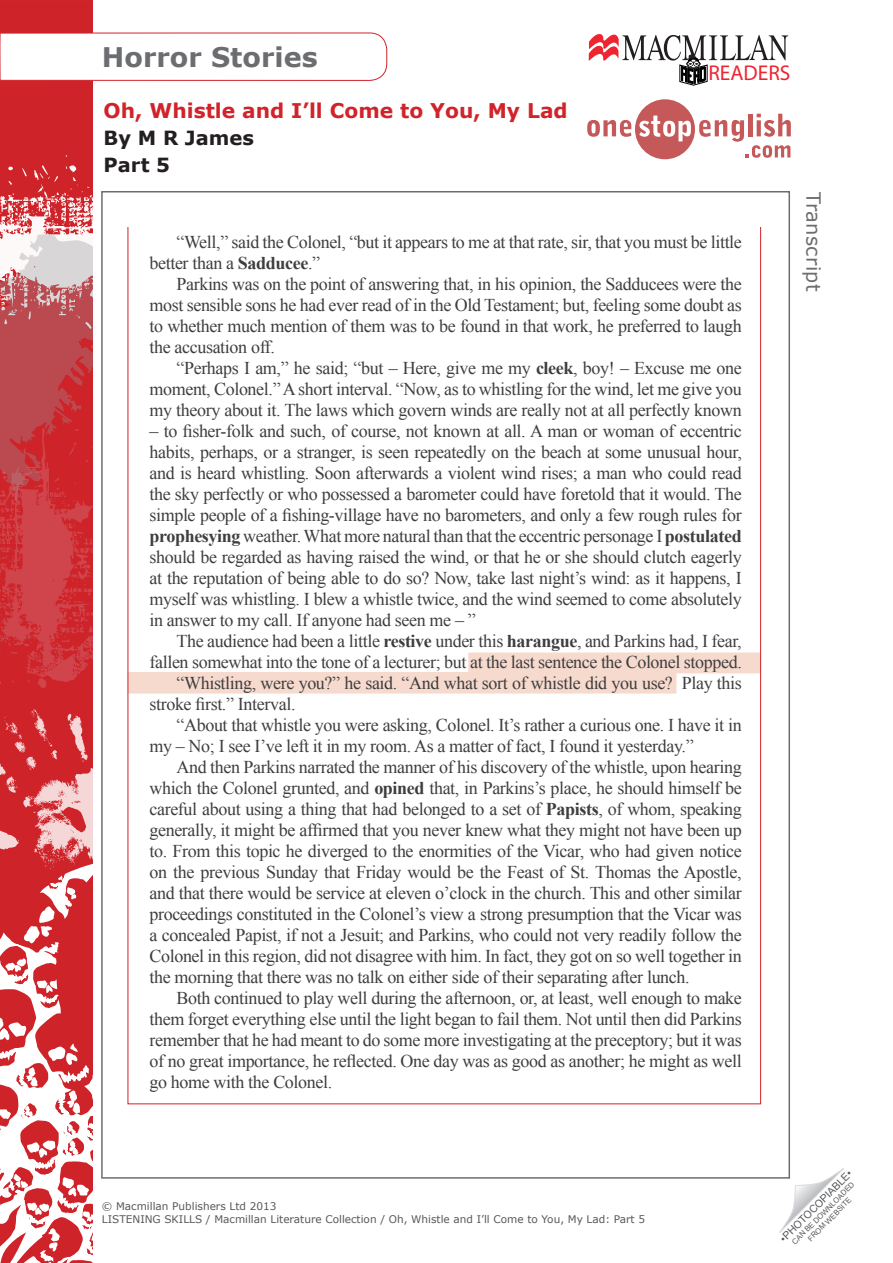
<style>
.page{position:relative;width:893px;height:1263px;background:#fff}
.page>*{position:absolute;margin:0;border:0;box-sizing:border-box;transform-origin:0 0}
.t1{font:700 27px "Verdana";color:#6c6d70}
.t2{font:21.45px "Myriad Pro";color:#ee2531}
.t3{font:700 20.25px "Verdana";color:#d1232a}
.H2b{font:700 19.5px "Verdana";color:#231f20}
.t4{font:19.5px "Verdana";letter-spacing:.02em;color:#6c6d70}
.Transcript{font:18px/21px "Times New Roman";letter-spacing:-.02em;color:#3e3e3f;text-align:justify}
.t5{font:10.5px/13.5px "Verdana";color:#57585a}
.t6{font:10.5px "Arial";color:#57585a}
.t7{font:7.5px "Arial";color:#57585a}
.s1{font-weight:700}
</style>
<div class="page">
<svg style="left:587px;top:99px;width:204px;height:60px"></svg>
<svg style="left:589px;top:34px;width:199px;height:51px"></svg>
<div style="left:0;top:2px;width:92px;height:1261px;background:#cf232a"></div>
<svg style="left:0;top:709px;width:92px;height:554px"></svg>
<svg style="left:0;top:155px;width:92px;height:533px"></svg>
<svg style="left:130px;top:652px;width:629px;height:41px"></svg>
<svg style="left:779px;top:1168px;width:65px;height:65px"></svg>
<svg style="left:0;top:32px;width:387px;height:49px"></svg>
<h1 class="t1" style="left:102px;top:38px;width:217px">Horror Stories</h1>
<h2 class="t3" style="left:104px;top:96px;width:465px">Oh, Whistle and I’ll Come to You, My Lad</h2>
<p class="H2b" style="left:104px;top:124px;width:152px">By M R James</p>
<p class="H2b" style="left:104px;top:151px;width:68px">Part 5</p>
<p class="t2" style="left:708px;top:60px;width:84px">READERS</p>
<p class="Transcript" style="left:149px;top:231px;width:594px;text-indent:27px">“Well,” said the Colonel, “but it appears to me at that rate, sir, that you must be little better than a <span class="s1">Sadducee</span>.”</p>
<p class="Transcript" style="left:149px;top:273px;width:594px;text-indent:27px">Parkins was on the point of answering that, in his opinion, the Sadducees were the most sensible sons he had ever read of in the Old Testament; but, feeling some doubt as to whether much mention of them was to be found in that work, he preferred to laugh the accusation off.</p>
<p class="Transcript" style="left:149px;top:357px;width:594px;text-indent:27px">“Perhaps I am,” he said; “but – Here, give me my <span class="s1">cleek</span>, boy! – Excuse me one moment, Colonel.” A short interval. “Now, as to whistling for the wind, let me give you my theory about it. The laws which govern winds are really not at all perfectly known</p>
<p class="Transcript" style="left:149px;top:420px;width:594px">– to fisher-folk and such, of course, not known at all. A man or woman of eccentric habits, perhaps, or a stranger, is seen repeatedly on the beach at some unusual hour, and is heard whistling. Soon afterwards a violent wind rises; a man who could read the sky perfectly or who possessed a barometer could have foretold that it would. The simple people of a fishing-village have no barometers, and only a few rough rules for <span class="s1">prophesying</span> weather. What more natural than that the eccentric personage I <span class="s1">postulated </span>should be regarded as having raised the wind, or that he or she should clutch eagerly at the reputation of being able to do so? Now, take last night’s wind: as it happens, I myself was whistling. I blew a whistle twice, and the wind seemed to come absolutely in answer to my call. If anyone had seen me – ”</p>
<p class="Transcript" style="left:149px;top:630px;width:594px;text-align:right">The audience had been a little <span class="s1">restive</span> under this <span class="s1">harangue</span>, and Parkins had, I fear, fallen somewhat into the tone of a lecturer; but at the last sentence the Colonel stopped.</p>
<p class="Transcript" style="left:149px;top:672px;width:594px;text-indent:27px">“Whistling, were you?” he said. “And what sort of whistle did you use? Play this stroke first.” Interval.</p>
<p class="Transcript" style="left:149px;top:714px;width:594px;text-indent:27px">“About that whistle you were asking, Colonel. It’s rather a curious one. I have it in my – No; I see I’ve left it in my room. As a matter of fact, I found it yesterday.”</p>
<p class="Transcript" style="left:149px;top:756px;width:594px;text-indent:27px">And then Parkins narrated the manner of his discovery of the whistle, upon hearing which the Colonel grunted, and <span class="s1">opined</span> that, in Parkins’s place, he should himself be careful about using a thing that had belonged to a set of <span class="s1">Papists</span>, of whom, speaking generally, it might be affirmed that you never knew what they might not have been up to. From this topic he diverged to the enormities of the Vicar, who had given notice on the previous Sunday that Friday would be the Feast of St. Thomas the Apostle, and that there would be service at eleven o’clock in the church. This and other similar proceedings constituted in the Colonel’s view a strong presumption that the Vicar was a concealed Papist, if not a Jesuit; and Parkins, who could not very readily follow the Colonel in this region, did not disagree with him. In fact, they got on so well together in the morning that there was no talk on either side of their separating after lunch.</p>
<p class="Transcript" style="left:149px;top:987px;width:594px;text-indent:27px">Both continued to play well during the afternoon, or, at least, well enough to make them forget everything else until the light began to fail them. Not until then did Parkins remember that he had meant to do some more investigating at the preceptory; but it was of no great importance, he reflected. One day was as good as another; he might as well go home with the Colonel.</p>
<p class="t4" style="left:827px;top:192px;width:101px;rotate:90deg">Transcript</p>
<p class="t5" style="left:102px;top:1199px;width:545px">© Macmillan Publishers Ltd 2013<br>LISTENING SKILLS / Macmillan Literature Collection / Oh, Whistle and I’ll Come to You, My Lad: Part 5</p>
<p class="t6" style="left:777px;top:1235px;width:99px;rotate:-45deg">•PHOTOCOPIABLE•</p>
<p class="t7" style="left:790px;top:1239px;width:86px;rotate:-45deg">CAN BE DOWNLOADED</p>
<p class="t7" style="left:806px;top:1236px;width:59px;rotate:-45deg">FROM WEBSITE</p>
</div>
